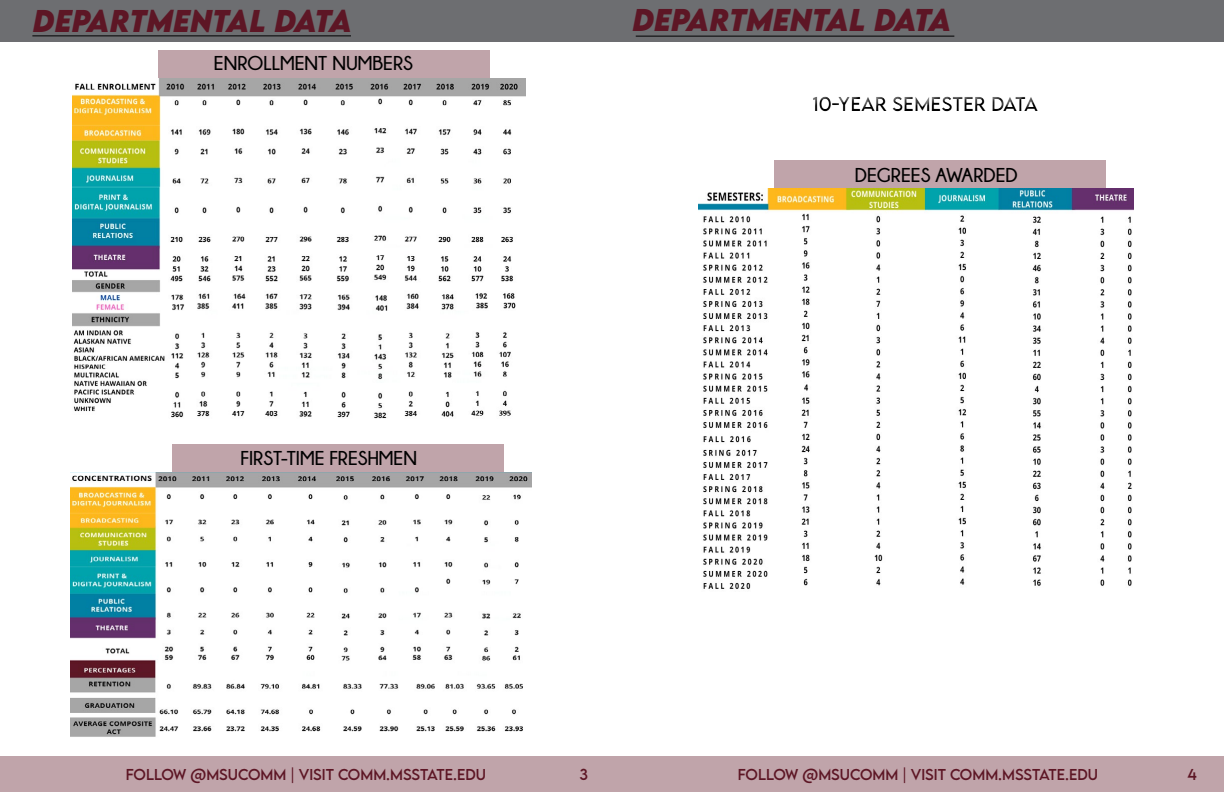
<style>
.page{position:relative;width:1224px;height:792px;background:#fff}
.page>*{position:absolute;margin:0;border:0;box-sizing:border-box;transform-origin:0 0}
.t1{font:italic 700 28px "LEMONMILK";color:#5d1625}
.t2{font:700 20px "Champagne&Limousines";color:#000}
.t3{font:18px "LEMONMILK";color:#000}
.t4{font:14px "LEMONMILK";color:#5d1625}
</style>
<div class="page">
<div style="left:0;top:0;width:1224px;height:42px;background:#6d6e71"></div>
<div style="left:774px;top:161px;width:331px;height:28px;background:#c0a4aa"></div>
<div style="left:807px;top:94px;width:238px;height:25px;background:#000;opacity:.75"></div>
<hr style="left:636px;top:36px;width:318px;height:1px;background:#000">
<img style="left:699px;top:189px;width:435px;height:400px">
<div style="left:158px;top:50px;width:331px;height:28px;background:#c0a4aa"></div>
<div style="left:172px;top:444px;width:331px;height:29px;background:#c0a4aa"></div>
<hr style="left:32px;top:36px;width:319px;height:1px;background:#000">
<img style="left:72px;top:78px;width:453px;height:340px">
<img style="left:71px;top:473px;width:460px;height:264px">
<div style="left:0;top:756px;width:1224px;height:36px;background:#c0a4aa"></div>
<h1 class="t1" style="left:33px;top:2px;width:321px">DEPARTMENTAL DATA</h1>
<h2 class="t2" style="left:214px;top:52px;width:201px">ENROLLMENT NUMBERS</h2>
<h2 class="t2" style="left:241px;top:447px;width:178px">FIRST-TIME FRESHMEN</h2>
<h1 class="t1" style="left:633px;top:1px;width:321px">DEPARTMENTAL DATA</h1>
<p class="t3" style="left:812px;top:93px;width:227px">10-YEAR SEMESTER DATA</p>
<h2 class="t2" style="left:855px;top:164px;width:165px">DEGREES AWARDED</h2>
<p class="t4" style="left:126px;top:765px;width:362px">FOLLOW @MSUCOMM | VISIT COMM.MSsTATE.EDU</p>
<p class="t4" style="left:580px;top:765px;width:10px">3</p>
<p class="t4" style="left:738px;top:765px;width:362px">FOLLOW @MSUCOMM | VISIT COMM.MSsTATE.EDU</p>
<p class="t4" style="left:1187px;top:766px;width:11px">4</p>
</div>
